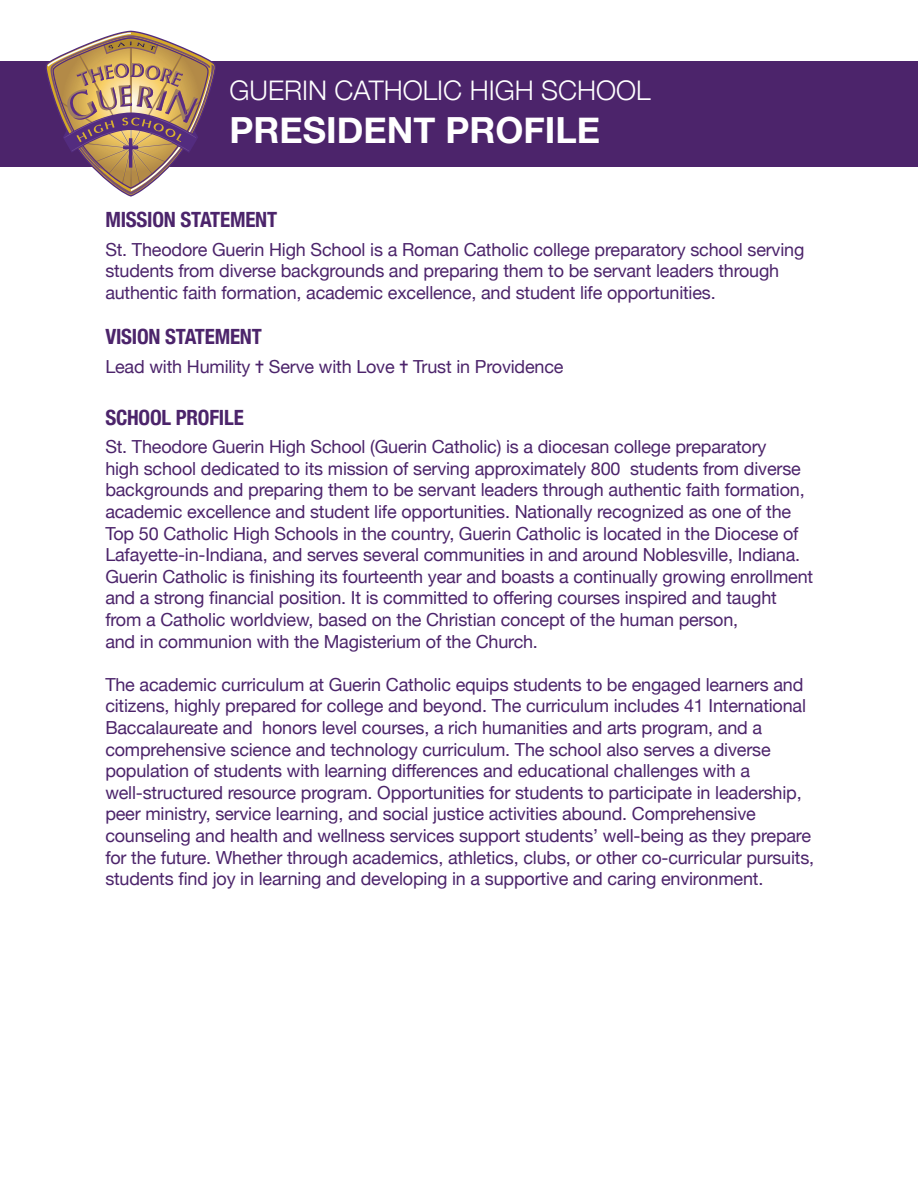
<style>
.page{position:relative;width:918px;height:1188px;background:#fff}
.page>*{position:absolute;margin:0;border:0;box-sizing:border-box;transform-origin:0 0}
.t1{font:700 36px "Helvetica Neue";color:#fff}
.t2{font:300 27px "Helvetica Neue";color:#fff}
.t3{font:700 condensed 21px "Helvetica Neue";letter-spacing:-.01em;color:#4c246b}
.t4{font:18px/21.6px "Helvetica Neue";letter-spacing:-.01em;color:#4c246b}
</style>
<div class="page">
<div style="left:0;top:61px;width:918px;height:106px;background:#4c246b"></div>
<svg style="left:45px;top:31px;width:171px;height:166px"></svg>
<p class="t2" style="left:230px;top:68px;width:423px">GUERIN CATHOLIC HIGH SCHOOL</p>
<p class="t1" style="left:230px;top:102px;width:372px">PRESIDENT PROFILE</p>
<p class="t3" style="left:105px;top:202px;width:173px">MISSION STATEMENT</p>
<p class="t4" style="left:105px;top:240px;width:701px">St. Theodore Guerin High School is a Roman Catholic college preparatory school serving students from diverse backgrounds and preparing them to be servant leaders through authentic faith formation, academic excellence, and student life opportunities.</p>
<p class="t3" style="left:105px;top:319px;width:158px">VISION STATEMENT</p>
<p class="t4" style="left:105px;top:357px;width:460px">Lead with Humility Serve with Love Trust in Providence</p>
<p class="t3" style="left:105px;top:400px;width:140px">SCHOOL PROFILE</p>
<p class="t4" style="left:105px;top:437px;width:709px">St. Theodore Guerin High School (Guerin Catholic) is a diocesan college preparatory<br>high school dedicated to its mission of serving approximately 800 students from diverse backgrounds and preparing them to be servant leaders through authentic faith formation, academic excellence and student life opportunities. Nationally recognized as one of the Top 50 Catholic High Schools in the country, Guerin Catholic is located in the Diocese of Lafayette-in-Indiana, and serves several communities in and around Noblesville, Indiana.<br>Guerin Catholic is finishing its fourteenth year and boasts a continually growing enrollment and a strong financial position. It is committed to offering courses inspired and taught from a Catholic worldview, based on the Christian concept of the human person,<br>and in communion with the Magisterium of the Church.</p>
<p class="t4" style="left:105px;top:675px;width:710px">The academic curriculum at Guerin Catholic equips students to be engaged learners and citizens, highly prepared for college and beyond. The curriculum includes 41 International Baccalaureate and honors level courses, a rich humanities and arts program, and a comprehensive science and technology curriculum. The school also serves a diverse population of students with learning differences and educational challenges with a well-structured resource program. Opportunities for students to participate in leadership, peer ministry, service learning, and social justice activities abound. Comprehensive counseling and health and wellness services support students’ well-being as they prepare for the future. Whether through academics, athletics, clubs, or other co-curricular pursuits, students find joy in learning and developing in a supportive and caring environment.</p>
</div>
